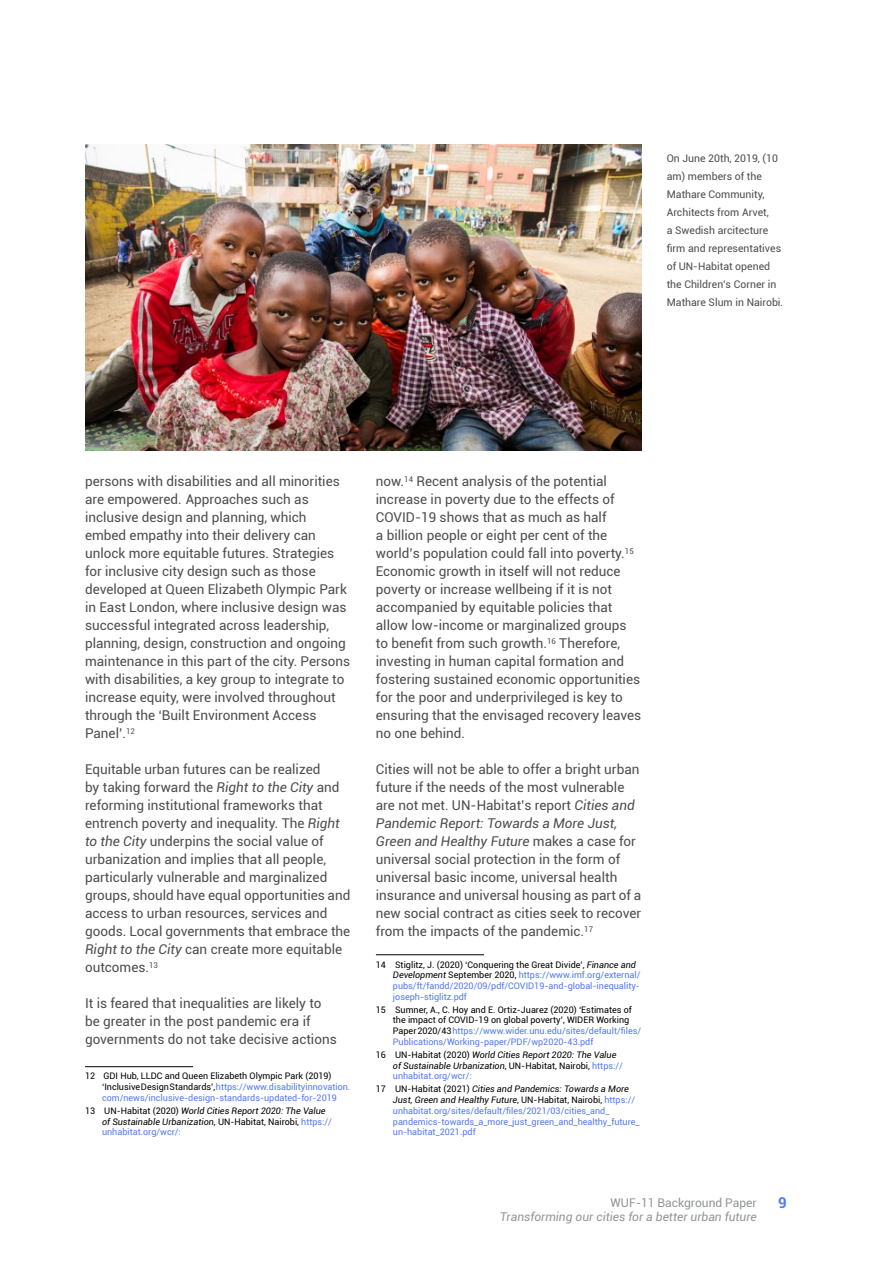
<style>
.page{position:relative;width:893px;height:1263px;background:#fff}
.page>*{position:absolute;margin:0;border:0;box-sizing:border-box;transform-origin:0 0}
.t1{font:700 15px "Roboto";color:#527af2}
.t2{font:13.5px/18px "Roboto";color:#4d4d4f}
.t3{font:italic 12px "Roboto";color:#939598}
.t4{font:12px "Roboto";color:#939598}
.t5{font:10.5px/18px "Roboto";color:#4d4d4f}
.t6{font:9px/10.8px "Roboto";color:#527af2}
.t7{font:italic 9px/10.8px "Roboto";color:#000}
.t8{font:9px/10.8px "Roboto";color:#000}
.s1{font-style:italic}
.s2{color:#000}
.s3{font-style:normal}
.s4{font-style:normal;color:#527af2}
.s5{font-style:italic;color:#000}
.s6{color:#527af2}
</style>
<div class="page">
<img style="left:85px;top:145px;width:556px;height:305px">
<hr style="left:85px;top:1066px;width:108px;height:1px;background:#000">
<hr style="left:376px;top:954px;width:108px;height:1px;background:#000">
<p class="t5" style="left:667px;top:149px;width:118px">On June 20th, 2019, (10 am) members of the<br>Mathare Community,<br>Architects from Arvet,<br>a Swedish arcitecture firm and representatives of UN-Habitat opened the Children’s Corner in<br>Mathare Slum in Nairobi.</p>
<p class="t2" style="left:85px;top:472px;width:267px">persons with disabilities and all minorities are empowered. Approaches such as inclusive design and planning, which embed empathy into their delivery can unlock more equitable futures. Strategies for inclusive city design such as those developed at Queen Elizabeth Olympic Park in East London, where inclusive design was successful integrated across leadership, planning, design, construction and ongoing maintenance in this part of the city. Persons with disabilities, a key group to integrate to increase equity, were involved throughout through the ‘Built Environment Access Panel’.<sup>12</sup></p>
<p class="t2" style="left:85px;top:760px;width:267px">Equitable urban futures can be realized<br>by taking forward the <span class="s1">Right to the City</span> and reforming institutional frameworks that entrench poverty and inequality. The <span class="s1">Right to the City</span> underpins the social value of urbanization and implies that all people, particularly vulnerable and marginalized groups, should have equal opportunities and access to urban resources, services and goods. Local governments that embrace the <span class="s1">Right to the City</span> can create more equitable outcomes.<sup>13</sup></p>
<p class="t2" style="left:85px;top:994px;width:253px">It is feared that inequalities are likely to be greater in the post pandemic era if governments do not take decisive actions</p>
<p class="t6" style="left:102px;top:1070px;width:250px;text-indent:-17px"><span class="s2">12 GDI Hub, LLDC and Queen Elizabeth Olympic Park (2019) ‘Inclusive Design Standards’,</span> https://www.disabilityinnovation. com/news/inclusive-design-standards-updated-for-2019</p>
<p class="t7" style="left:102px;top:1105px;width:231px;text-indent:-17px"><span class="s3">13 UN-Habitat (2020)</span> World Cities Report 2020: The Value of Sustainable Urbanization<span class="s3">, UN-Habitat, Nairobi,</span> <span class="s4">https:// unhabitat.org/wcr/:</span></p>
<p class="t2" style="left:376px;top:472px;width:267px">now.<sup>14</sup> Recent analysis of the potential increase in poverty due to the effects of COVID-19 shows that as much as half<br>a billion people or eight per cent of the world’s population could fall into poverty.<sup>15<br></sup>Economic growth in itself will not reduce poverty or increase wellbeing if it is not accompanied by equitable policies that allow low-income or marginalized groups to benefit from such growth.<sup>16</sup> Therefore, investing in human capital formation and fostering sustained economic opportunities for the poor and underprivileged is key to ensuring that the envisaged recovery leaves no one behind.</p>
<p class="t2" style="left:376px;top:760px;width:267px">Cities will not be able to offer a bright urban future if the needs of the most vulnerable are not met. UN-Habitat’s report <span class="s1">Cities and Pandemic Report: Towards a More Just, Green and Healthy Future</span> makes a case for universal social protection in the form of universal basic income, universal health insurance and universal housing as part of a new social contract as cities seek to recover from the impacts of the pandemic.<sup>17</sup></p>
<p class="t6" style="left:393px;top:958px;width:249px;text-indent:-17px"><span class="s2">14 Stiglitz, J. (2020) ‘Conquering the Great Divide’,</span> <span class="s5">Finance and Development</span> <span class="s2">September 2020,</span> https://www.imf.org/external/ pubs/ft/fandd/2020/09/pdf/COVID19-and-global-inequality&shy;joseph-stiglitz.pdf</p>
<p class="t8" style="left:393px;top:1004px;width:250px;text-indent:-17px">15 Sumner, A., C. Hoy and E. Ortiz-Juarez (2020) ‘Estimates of the impact of COVID-19 on global poverty’, WIDER Working Paper 2020/43 <span class="s6">https://www.wider.unu.edu/sites/default/files/ Publications/Working-paper/PDF/wp2020-43.pdf</span></p>
<p class="t7" style="left:393px;top:1049px;width:231px;text-indent:-17px"><span class="s3">16 UN-Habitat (2020)</span> World Cities Report 2020: The Value of Sustainable Urbanization<span class="s3">, UN-Habitat, Nairobi,</span> <span class="s4">https:// unhabitat.org/wcr/:</span></p>
<p class="t6" style="left:393px;top:1083px;width:248px;text-indent:-17px"><span class="s2">17 UN-Habitat (2021)</span> <span class="s5">Cities and Pandemics: Towards a More Just, Green and Healthy Future</span><span class="s2">, UN-Habitat, Nairobi,</span> https:// unhabitat.org/sites/default/files/2021/03/cities_and_ pandemics-towards_a_more_just_green_and_healthy_future_ un-habitat_2021.pdf</p>
<p class="t4" style="left:611px;top:1194px;width:148px">WUF-11 Background Paper</p>
<p class="t1" style="left:778px;top:1192px;width:10px">9</p>
<p class="t3" style="left:500px;top:1208px;width:258px">Transforming our cities for a better urban future</p>
</div>
